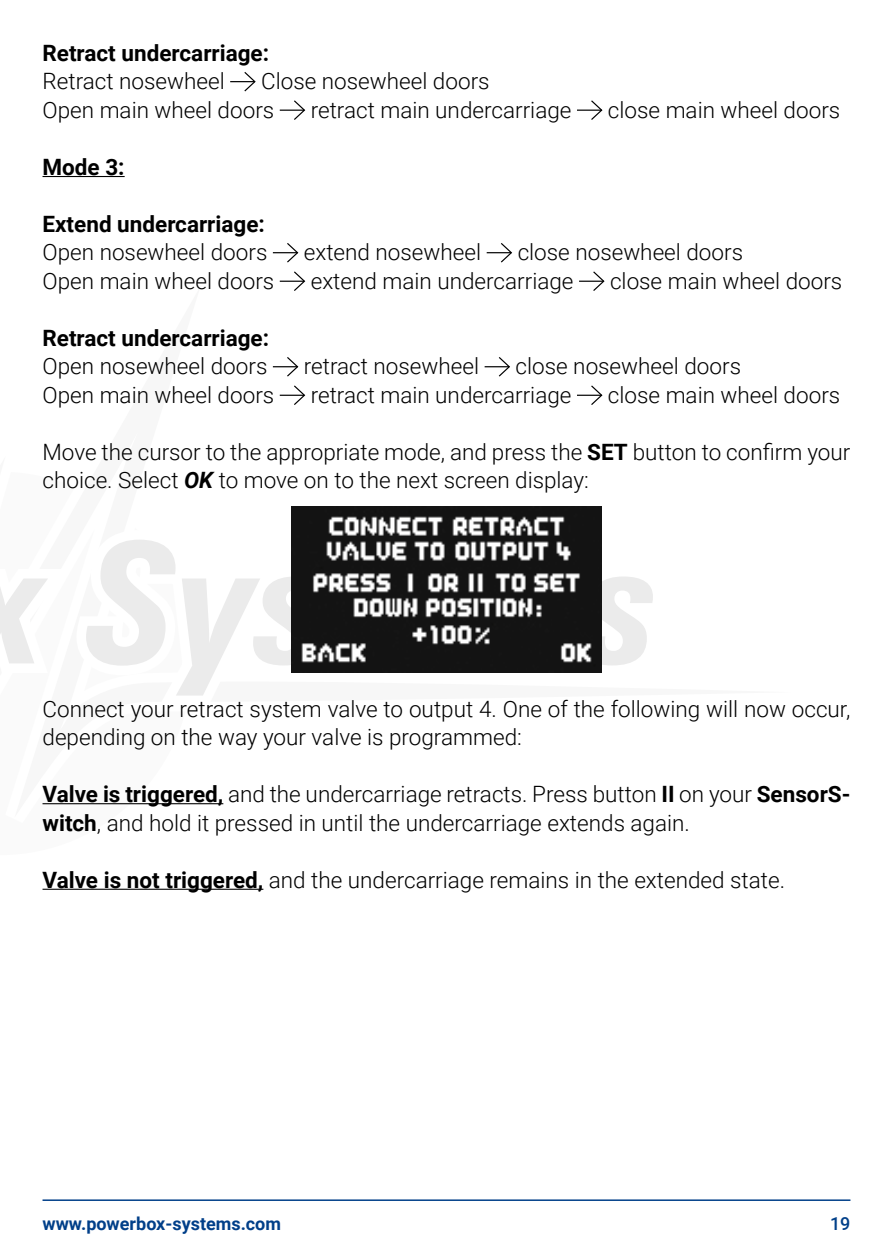
<style>
.page{position:relative;width:893px;height:1259px;background:#fff}
.page>*{position:absolute;margin:0;border:0;box-sizing:border-box;transform-origin:0 0}
.t1{font:300 22.5px/28.5px "Roboto";color:#000}
.t2{font:700 22.5px "Roboto";color:#000}
.t3{font:700 18px "Roboto";color:#003f89}
.t4{font:500 18px "Roboto";color:#003f89}
.s1{font-weight:700}
.s2{font-weight:700;font-style:italic}
</style>
<div class="page">
<hr style="left:43px;top:1199px;width:807px;height:2px;background:#003f89">
<svg style="left:0;top:579px;width:47px;height:84px"></svg>
<svg style="left:86px;top:540px;width:238px;height:155px"></svg>
<svg style="left:602px;top:577px;width:51px;height:88px"></svg>
<hr style="left:43px;top:176px;width:82px;height:1px;background:#000">
<hr style="left:43px;top:803px;width:180px;height:1px;background:#000">
<hr style="left:43px;top:888px;width:220px;height:2px;background:#000">
<svg style="left:230px;top:72px;width:26px;height:20px"></svg>
<svg style="left:280px;top:100px;width:26px;height:20px"></svg>
<svg style="left:577px;top:100px;width:26px;height:20px"></svg>
<svg style="left:273px;top:243px;width:26px;height:20px"></svg>
<svg style="left:487px;top:243px;width:25px;height:20px"></svg>
<svg style="left:280px;top:271px;width:26px;height:20px"></svg>
<svg style="left:579px;top:271px;width:26px;height:20px"></svg>
<svg style="left:273px;top:357px;width:26px;height:20px"></svg>
<svg style="left:485px;top:357px;width:25px;height:20px"></svg>
<svg style="left:280px;top:385px;width:26px;height:20px"></svg>
<svg style="left:577px;top:385px;width:26px;height:20px"></svg>
<img style="left:291px;top:506px;width:311px;height:166px">
<p class="t2" style="left:43px;top:37px;width:228px">Retract undercarriage:</p>
<p class="t1" style="left:43px;top:66px;width:184px">Retract nosewheel</p>
<p class="t1" style="left:43px;top:66px;width:449px;text-indent:219px">Close nosewheel doors<br>Open main wheel doors</p>
<p class="t1" style="left:311px;top:95px;width:262px">retract main undercarriage</p>
<p class="t1" style="left:608px;top:95px;width:234px">close main wheel doors</p>
<p class="t2" style="left:43px;top:151px;width:84px">Mode 3:</p>
<p class="t2" style="left:43px;top:208px;width:224px">Extend undercarriage:</p>
<p class="t1" style="left:43px;top:237px;width:226px">Open nosewheel doors</p>
<p class="t1" style="left:304px;top:237px;width:179px">extend nosewheel</p>
<p class="t1" style="left:518px;top:237px;width:227px">close nosewheel doors</p>
<p class="t1" style="left:43px;top:266px;width:233px">Open main wheel doors</p>
<p class="t1" style="left:311px;top:266px;width:264px">extend main undercarriage</p>
<p class="t1" style="left:610px;top:266px;width:234px">close main wheel doors</p>
<p class="t2" style="left:43px;top:322px;width:228px">Retract undercarriage:</p>
<p class="t1" style="left:43px;top:351px;width:226px">Open nosewheel doors</p>
<p class="t1" style="left:304px;top:351px;width:177px">retract nosewheel</p>
<p class="t1" style="left:516px;top:351px;width:227px">close nosewheel doors</p>
<p class="t1" style="left:43px;top:380px;width:233px">Open main wheel doors</p>
<p class="t1" style="left:311px;top:380px;width:262px">retract main undercarriage</p>
<p class="t1" style="left:608px;top:380px;width:234px">close main wheel doors</p>
<p class="t1" style="left:43px;top:437px;width:809px">Move the cursor to the appropriate mode, and press the <span class="s1">SET</span> button to confirm your choice. Select <span class="s2">OK</span> to move on to the next screen display:</p>
<p class="t1" style="left:43px;top:693px;width:809px">Connect your retract system valve to output 4. One of the following will now occur, depending on the way your valve is programmed:</p>
<p class="t1" style="left:42px;top:779px;width:809px"><span class="s1">Valve is triggered,</span> and the undercarriage retracts. Press button <span class="s1">II</span> on your <span class="s1">SensorS&shy;witch</span>, and hold it pressed in until the undercarriage extends again.</p>
<p class="t1" style="left:42px;top:864px;width:744px"><span class="s1">Valve is not triggered,</span> and the undercarriage remains in the extended state.</p>
<p class="t3" style="left:43px;top:1210px;width:240px">www.powerbox-systems.com</p>
<p class="t4" style="left:830px;top:1210px;width:22px">19</p>
</div>
